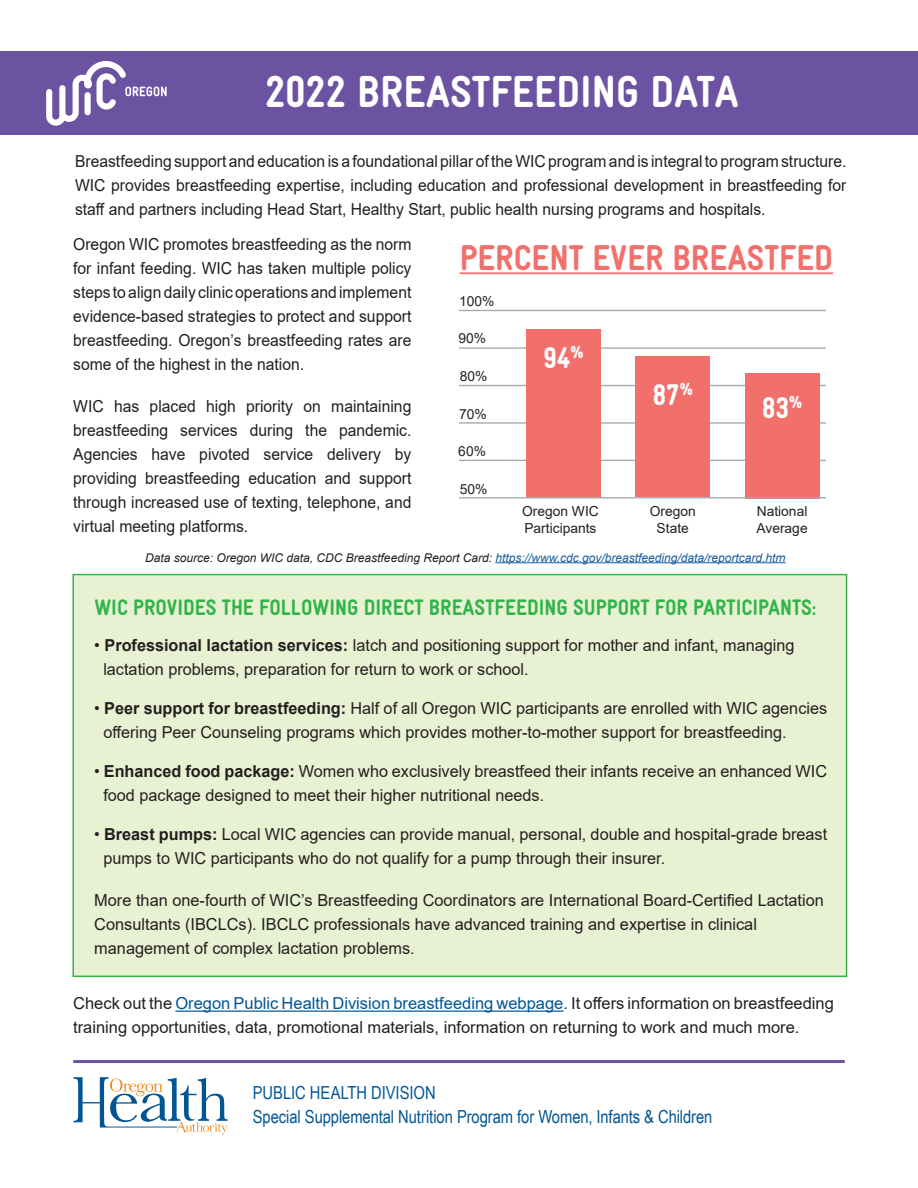
<style>
.page{position:relative;width:918px;height:1188px;background:#fff}
.page>*{position:absolute;margin:0;border:0;box-sizing:border-box;transform-origin:0 0}
.t1{font:900 45px "WIC Gravur Condensed";color:#fff}
.t2{font:900 36px "WIC Gravur Condensed";color:#f2706c}
.t3{font:900 30px "WIC Gravur Condensed";color:#fff}
.t4{font:900 22.5px "WIC Gravur Condensed";color:#31b44a}
.t5{font:18px "Arial Narrow";letter-spacing:-.005em;color:#005594}
.t6{font:16.5px/24px "Arial";color:#231f20}
.t7{font:16.5px/24px "Arial";color:#231f20;text-align:justify;scale:.95 1}
.t8{font:13.8px "Arial";color:#231f20}
.t9{font:italic 12px "Arial";color:#175d9e}
.s1{color:#231f20}
.s2{font-weight:700}
.s3{color:#005594}
</style>
<div class="page">
<svg style="left:73px;top:1077px;width:155px;height:58px"></svg>
<hr style="left:73px;top:1060px;width:772px;height:3px;background:#6b53a2">
<div style="left:0;top:52px;width:918px;height:83px;background:#6b53a2"></div>
<svg style="left:46px;top:61px;width:121px;height:65px"></svg>
<div style="left:72px;top:574px;width:775px;height:403px;background:#e8f2d2;border:2px solid #31b44a"></div>
<hr style="left:175px;top:1011px;width:389px;height:1px;background:#005594">
<hr style="left:459px;top:347px;width:367px;height:2px;background:#a8a9ad">
<hr style="left:459px;top:385px;width:367px;height:1px;background:#a8a9ad">
<hr style="left:459px;top:422px;width:367px;height:2px;background:#a8a9ad">
<hr style="left:459px;top:460px;width:367px;height:1px;background:#a8a9ad">
<div style="left:526px;top:330px;width:75px;height:168px;background:#f2706c"></div>
<hr style="left:459px;top:310px;width:367px;height:1px;background:#a8a9ad">
<hr style="left:460px;top:272px;width:373px;height:2px;background:#f2706c">
<div style="left:636px;top:357px;width:74px;height:140px;background:#f2706c"></div>
<div style="left:745px;top:374px;width:74px;height:125px;background:#f2706c"></div>
<hr style="left:459px;top:497px;width:367px;height:2px;background:#a8a9ad">
<hr style="left:495px;top:562px;width:291px;height:1px;background:#175d9e">
<p class="t1" style="left:265px;top:66px;width:475px">2022 BREASTFEEDING DATA</p>
<p class="t7" style="left:75px;top:149px;width:814px">Breastfeeding support and education is a foundational pillar of the WIC program and is integral to program structure.<br>WIC provides breastfeeding expertise, including education and professional development in breastfeeding for staff and partners including Head Start, Healthy Start, public health nursing programs and hospitals.</p>
<p class="t7" style="left:73px;top:232px;width:358px">Oregon WIC promotes breastfeeding as the norm for infant feeding. WIC has taken multiple policy steps to align daily clinic operations and implement evidence-based strategies to protect and support breastfeeding. Oregon’s breastfeeding rates are some of the highest in the nation.</p>
<p class="t7" style="left:73px;top:394px;width:358px">WIC has placed high priority on maintaining breastfeeding services during the pandemic.<br>Agencies have pivoted service delivery by providing breastfeeding education and support through increased use of texting, telephone, and virtual meeting platforms.</p>
<p class="t2" style="left:460px;top:237px;width:375px">PERCENT EVER BREASTFED</p>
<p class="t8" style="left:459px;top:291px;width:37px">100%</p>
<p class="t8" style="left:458px;top:329px;width:29px">90%</p>
<p class="t8" style="left:460px;top:367px;width:29px">80%</p>
<p class="t8" style="left:459px;top:405px;width:29px">70%</p>
<p class="t8" style="left:458px;top:442px;width:29px">60%</p>
<p class="t8" style="left:460px;top:480px;width:29px">50%</p>
<p class="t3" style="left:543px;top:341px;width:42px">94<sup>%</sup></p>
<p class="t8" style="left:522px;top:502px;width:78px">Oregon WIC</p>
<p class="t8" style="left:524px;top:518px;width:74px">Participants</p>
<p class="t3" style="left:653px;top:378px;width:41px">87<sup>%</sup></p>
<p class="t8" style="left:650px;top:502px;width:48px">Oregon</p>
<p class="t8" style="left:657px;top:518px;width:34px">State</p>
<p class="t3" style="left:762px;top:391px;width:41px">83<sup>%</sup></p>
<p class="t8" style="left:757px;top:502px;width:52px">National</p>
<p class="t8" style="left:756px;top:518px;width:53px">Average</p>
<p class="t9" style="left:145px;top:550px;width:642px"><span class="s1">Data source: Oregon WIC data, CDC Breastfeeding Report Card:</span> https://www.cdc.gov/breastfeeding/data/reportcard.htm</p>
<p class="t4" style="left:94px;top:595px;width:724px">WIC PROVIDES THE FOLLOWING DIRECT BREASTFEEDING SUPPORT FOR PARTICIPANTS:</p>
<p class="t6" style="left:94px;top:633px;width:702px">• <span class="s2">Professional lactation services:</span> latch and positioning support for mother and infant, managing</p>
<p class="t6" style="left:103px;top:657px;width:427px">lactation problems, preparation for return to work or school.</p>
<p class="t6" style="left:94px;top:696px;width:734px">• <span class="s2">Peer support for breastfeeding:</span> Half of all Oregon WIC participants are enrolled with WIC agencies</p>
<p class="t6" style="left:103px;top:720px;width:685px">offering Peer Counseling programs which provides mother-to-mother support for breastfeeding.</p>
<p class="t6" style="left:94px;top:759px;width:734px">• <span class="s2">Enhanced food package:</span> Women who exclusively breastfeed their infants receive an enhanced WIC</p>
<p class="t6" style="left:103px;top:783px;width:442px">food package designed to meet their higher nutritional needs.</p>
<p class="t6" style="left:94px;top:822px;width:734px">• <span class="s2">Breast pumps:</span> Local WIC agencies can provide manual, personal, double and hospital-grade breast</p>
<p class="t6" style="left:103px;top:846px;width:563px">pumps to WIC participants who do not qualify for a pump through their insurer.</p>
<p class="t6" style="left:94px;top:888px;width:731px">More than one-fourth of WIC’s Breastfeeding Coordinators are International Board-Certified Lactation<br>Consultants (IBCLCs). IBCLC professionals have advanced training and expertise in clinical management of complex lactation problems.</p>
<p class="t6" style="left:73px;top:991px;width:762px">Check out the <span class="s3">Oregon Public Health Division breastfeeding webpage</span>. It offers information on breastfeeding training opportunities, data, promotional materials, information on returning to work and much more.</p>
<p class="t5" style="left:253px;top:1079px;width:184px">PUBLIC HEALTH DIVISION</p>
<p class="t5" style="left:253px;top:1103px;width:461px">Special Supplemental Nutrition Program for Women, Infants &amp; Children</p>
</div>
